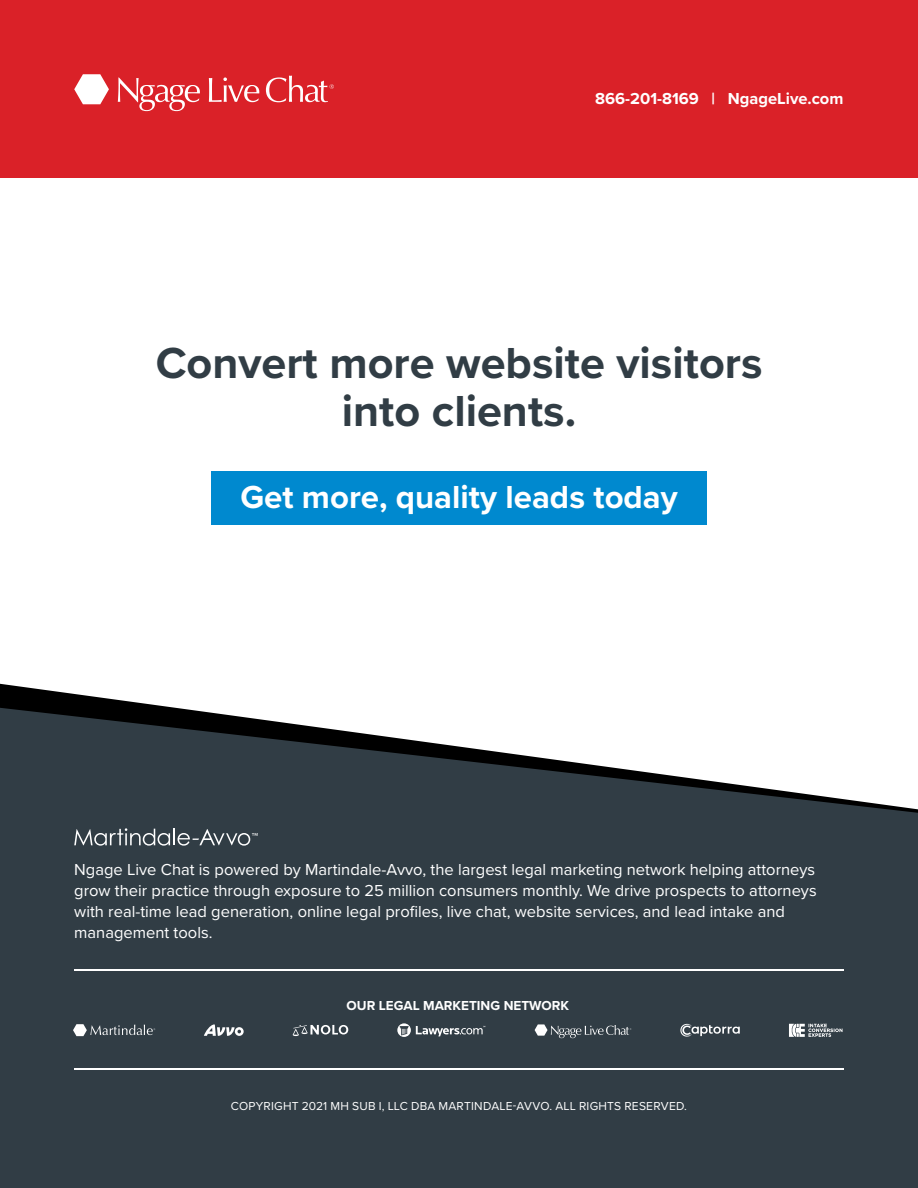
<style>
.page{position:relative;width:918px;height:1188px;background:#fff}
.page>*{position:absolute;margin:0;border:0;box-sizing:border-box;transform-origin:0 0}
.t1{font:700 45px/48px "Proxima Nova";color:#313d45;text-align:center}
.t2{font:700 33px "Proxima Nova";color:#fff}
.t3{font:16.5px/21px "Proxima Nova";color:#fff}
.t4{font:700 16.5px "Proxima Nova";color:#fff}
.t5{font:700 13.5px "Proxima Nova";color:#fff}
.t6{font:12px "Proxima Nova";letter-spacing:.02em;color:#fff}
</style>
<div class="page">
<svg style="left:0;top:684px;width:177px;height:24px"></svg>
<svg style="left:0;top:708px;width:918px;height:480px;background:#424c53"></svg>
<svg style="left:74px;top:828px;width:184px;height:18px;background:#5c656c"></svg>
<hr style="left:74px;top:1069px;width:770px;height:1px;background:#fff">
<hr style="left:74px;top:969px;width:770px;height:2px;background:#fff">
<svg style="left:397px;top:1023px;width:88px;height:14px"></svg>
<svg style="left:204px;top:1024px;width:40px;height:12px"></svg>
<svg style="left:73px;top:1024px;width:82px;height:12px"></svg>
<svg style="left:535px;top:1024px;width:96px;height:14px"></svg>
<svg style="left:293px;top:1025px;width:55px;height:11px"></svg>
<svg style="left:789px;top:1024px;width:54px;height:13px"></svg>
<svg style="left:680px;top:1024px;width:60px;height:13px"></svg>
<div style="left:211px;top:471px;width:496px;height:54px;background:#0089cf"></div>
<div style="left:0;top:0;width:918px;height:177px;background:#da2128"></div>
<svg style="left:74px;top:74px;width:35px;height:30px"></svg>
<svg style="left:209px;top:77px;width:50px;height:25px"></svg>
<svg style="left:118px;top:77px;width:82px;height:34px"></svg>
<svg style="left:266px;top:76px;width:68px;height:26px"></svg>
<p class="t4" style="left:595px;top:86px;width:250px">866-201-8169 | NgageLive.com</p>
<h1 class="t1" style="left:156px;top:338px;width:608px">Convert more website visitors into clients.</h1>
<h2 class="t2" style="left:240px;top:473px;width:439px">Get more, quality leads today</h2>
<p class="t3" style="left:74px;top:858px;width:744px">Ngage Live Chat is powered by Martindale-Avvo, the largest legal marketing network helping attorneys grow their practice through exposure to 25 million consumers monthly. We drive prospects to attorneys with real-time lead generation, online legal profiles, live chat, website services, and lead intake and management tools.</p>
<p class="t5" style="left:347px;top:995px;width:224px">OUR LEGAL MARKETING NETWORK</p>
<p class="t6" style="left:231px;top:1097px;width:458px">COPYRIGHT 2021 MH SUB I, LLC DBA MARTINDALE-AVVO. ALL RIGHTS RESERVED.</p>
</div>
